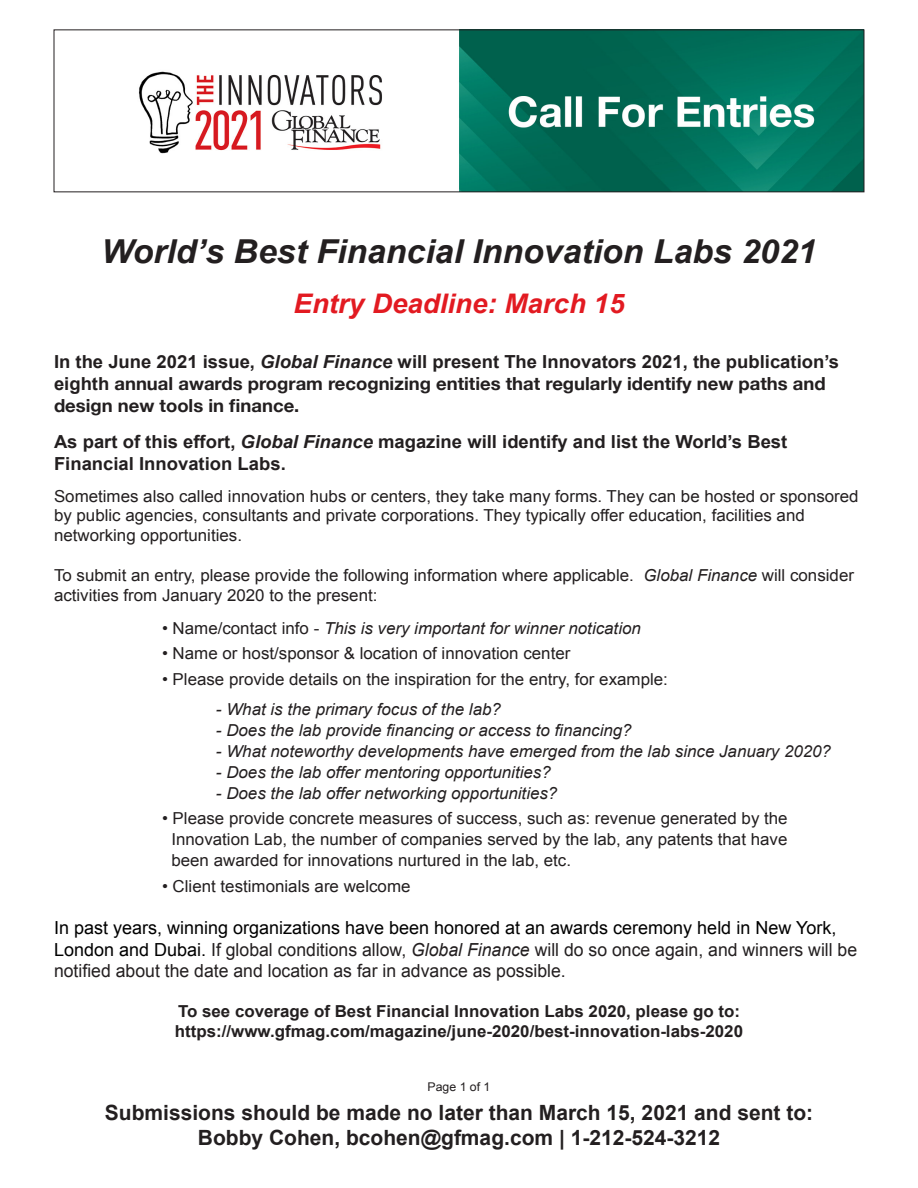
<style>
.page{position:relative;width:918px;height:1188px;background:#fff}
.page>*{position:absolute;margin:0;border:0;box-sizing:border-box;transform-origin:0 0}
.Para_Title{font:italic 700 33px "Arial";color:#231f20}
.Para_Title-2{font:italic 700 27px "Arial";color:#e21a21}
.t1{font:700 21px "Arial";color:#231f20}
.t2{font:18px/21.6px "Arial";color:#231f20}
.t3{font:700 18px/21.6px "Helvetica Neue";color:#231f20}
.t4{font:700 18px/21.6px "Arial";color:#231f20}
.t5{font:16.5px/19.8px "Arial";color:#231f20}
.t6{font:italic 16.5px "Arial";color:#231f20}
.t7{font:700 16.5px "Arial";color:#231f20}
.t8{font:12px "Arial";color:#231f20}
.s1{font-family:"Arial"}
.s2{font-family:"Arial";font-style:italic}
.s3{font-style:italic}
.s4{font-style:normal}
.s5{color:#000}
</style>
<div class="page">
<img style="left:139px;top:31px;width:723px;height:159px">
<div style="left:54px;top:29px;width:810px;height:163px;border:1px solid #231f20"></div>
<p class="Para_Title" style="left:101px;top:230px;width:717px">World’s Best Financial Innovation Labs 2021</p>
<p class="Para_Title-2" style="left:294px;top:286px;width:332px">Entry Deadline: March 15</p>
<p class="t3" style="left:54px;top:352px;width:787px"><span class="s1">In the June 2021 issue,</span> <span class="s2">Global Finance</span> <span class="s1">will present The Innovators 2021, the publication’s eighth</span> annual awards program recognizing entities that regularly identify new paths and design new tools in finance.</p>
<p class="t4" style="left:54px;top:432px;width:735px">As part of this effort, <span class="s3">Global Finance</span> magazine will identify and list the World’s Best<br>Financial Innovation Labs.</p>
<p class="t5" style="left:54px;top:486px;width:806px">Sometimes also called innovation hubs or centers, they take many forms. They can be hosted or sponsored by public agencies, consultants and private corporations. They typically offer education, facilities and networking opportunities.</p>
<p class="t5" style="left:54px;top:565px;width:802px">To submit an entry, please provide the following information where applicable. <span class="s3">Global Finance</span> will consider activities from January 2020 to the present:</p>
<p class="t6" style="left:162px;top:617px;width:480px"><span class="s4">• Name/contact info -</span> This is very important for winner notication</p>
<p class="t5" style="left:162px;top:644px;width:410px">• Name or host/sponsor &amp; location of innovation center</p>
<p class="t5" style="left:162px;top:669px;width:507px">• Please provide details on the inspiration for the entry, for example:</p>
<p class="t6" style="left:216px;top:698px;width:286px">- What is the primary focus of the lab?</p>
<p class="t6" style="left:216px;top:719px;width:417px">- Does the lab provide financing or access to financing?</p>
<p class="t6" style="left:216px;top:740px;width:617px">- What noteworthy developments have emerged from the lab since January 2020?</p>
<p class="t6" style="left:216px;top:761px;width:336px">- Does the lab offer mentoring opportunities?</p>
<p class="t6" style="left:216px;top:782px;width:343px">- Does the lab offer networking opportunities?</p>
<p class="t5" style="left:162px;top:809px;width:627px">• Please provide concrete measures of success, such as: revenue generated by the</p>
<p class="t5" style="left:171px;top:830px;width:618px">Innovation Lab, the number of companies served by the lab, any patents that have</p>
<p class="t5" style="left:171px;top:851px;width:401px">been awarded for innovations nurtured in the lab, etc.</p>
<p class="t5" style="left:162px;top:876px;width:250px">• Client testimonials are welcome</p>
<p class="t2" style="left:54px;top:917px;width:805px"><span class="s5">In past years, winning organizations have been honored at an awards ceremony held in New York,<br>London and Dubai.</span> If global conditions allow, <span class="s3">Global Finance</span> will do so once again, and winners will be notified about the date and location as far in advance as possible.</p>
<p class="t7" style="left:178px;top:1000px;width:564px">To see coverage of Best Financial Innovation Labs 2020, please go to:</p>
<p class="t7" style="left:175px;top:1020px;width:570px">https://www.gfmag.com/magazine/june-2020/best-innovation-labs-2020</p>
<p class="t8" style="left:428px;top:1079px;width:64px">Page 1 of 1</p>
<p class="t1" style="left:105px;top:1099px;width:710px">Submissions should be made no later than March 15, 2021 and sent to:</p>
<p class="t1" style="left:198px;top:1124px;width:524px">Bobby Cohen, bcohen@gfmag.com | 1-212-524-3212</p>
</div>
